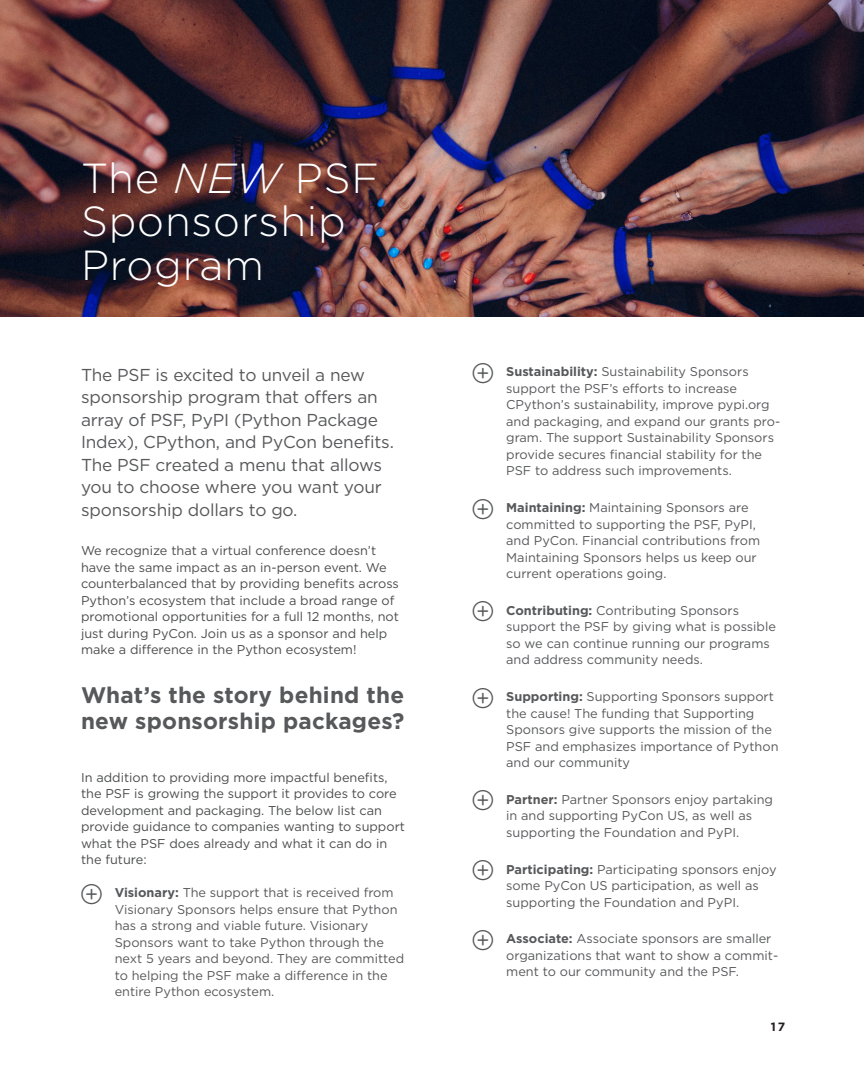
<style>
.page{position:relative;width:864px;height:1080px;background:#fff}
.page>*{position:absolute;margin:0;border:0;box-sizing:border-box;transform-origin:0 0}
.header_-_black{font:300 42px/43.5px "Gotham";letter-spacing:.02em;color:#fff}
.Product_Subheader_bl{font:700 22.5px/25.5px "Gotham";letter-spacing:.01em;color:#57585a}
.subheader{font:17.25px/22.5px "Gotham";letter-spacing:-.01em;color:#57585a}
.t1{font:12.75px/16.5px "Gotham";color:#57585a}
.body{font:12.75px/16.5px "Gotham";color:#4b4c4d}
.t2{font:700 12px "Gotham";color:#231f20}
.s1{font-style:italic}
.s2{font-weight:700}
</style>
<div class="page">
<img style="left:0;top:0;width:864px;height:316px">
<p class="header_-_black" style="left:81px;top:156px;width:300px">The <span class="s1">NEW</span> PSF<br>Sponsorship<br>Program</p>
<p class="subheader" style="left:81px;top:363px;width:314px">The PSF is excited to unveil a new sponsorship program that offers an array of PSF, PyPI (Python Package Index), CPython, and PyCon benefits.<br>The PSF created a menu that allows you to choose where you want your sponsorship dollars to go.</p>
<p class="body" style="left:81px;top:543px;width:320px">We recognize that a virtual conference doesn’t have the same impact as an in-person event. We counterbalanced that by providing benefits across Python’s ecosystem that include a broad range of promotional opportunities for a full 12 months, not just during PyCon. Join us as a sponsor and help make a difference in the Python ecosystem!</p>
<p class="Product_Subheader_bl" style="left:81px;top:682px;width:325px">What’s the story behind the new sponsorship packages?</p>
<p class="body" style="left:81px;top:769px;width:326px">In addition to providing more impactful benefits, the PSF is growing the support it provides to core development and packaging. The below list can provide guidance to companies wanting to support what the PSF does already and what it can do in the future:</p>
<p class="t1" style="left:115px;top:885px;width:291px"><span class="s2">Visionary:</span> The support that is received from Visionary Sponsors helps ensure that Python has a strong and viable future. Visionary Sponsors want to take Python through the next 5 years and beyond. They are committed to helping the PSF make a difference in the entire Python ecosystem.</p>
<p class="t1" style="left:506px;top:363px;width:275px"><span class="s2">Sustainability:</span> Sustainability Sponsors support the PSF’s efforts to increase CPython’s sustainability, improve pypi.org and packaging, and expand our grants pro&shy;gram. The support Sustainability Sponsors provide secures financial stability for the PSF to address such improvements.</p>
<p class="t1" style="left:506px;top:499px;width:255px"><span class="s2">Maintaining:</span> Maintaining Sponsors are committed to supporting the PSF, PyPI, and PyCon. Financial contributions from Maintaining Sponsors helps us keep our current operations going.</p>
<p class="t1" style="left:506px;top:602px;width:271px"><span class="s2">Contributing:</span> Contributing Sponsors support the PSF by giving what is possible so we can continue running our programs and address community needs.</p>
<p class="t1" style="left:506px;top:688px;width:274px"><span class="s2">Supporting:</span> Supporting Sponsors support the cause! The funding that Supporting Sponsors give supports the mission of the PSF and emphasizes importance of Python and our community</p>
<p class="t1" style="left:506px;top:791px;width:268px"><span class="s2">Partner:</span> Partner Sponsors enjoy partaking in and supporting PyCon US, as well as supporting the Foundation and PyPI.</p>
<p class="t1" style="left:506px;top:861px;width:272px"><span class="s2">Participating:</span> Participating sponsors enjoy some PyCon US participation, as well as supporting the Foundation and PyPI.</p>
<p class="t1" style="left:506px;top:930px;width:274px"><span class="s2">Associate:</span> Associate sponsors are smaller organizations that want to show a commit&shy;ment to our community and the PSF.</p>
<p class="t2" style="left:771px;top:1020px;width:16px">17</p>
</div>
